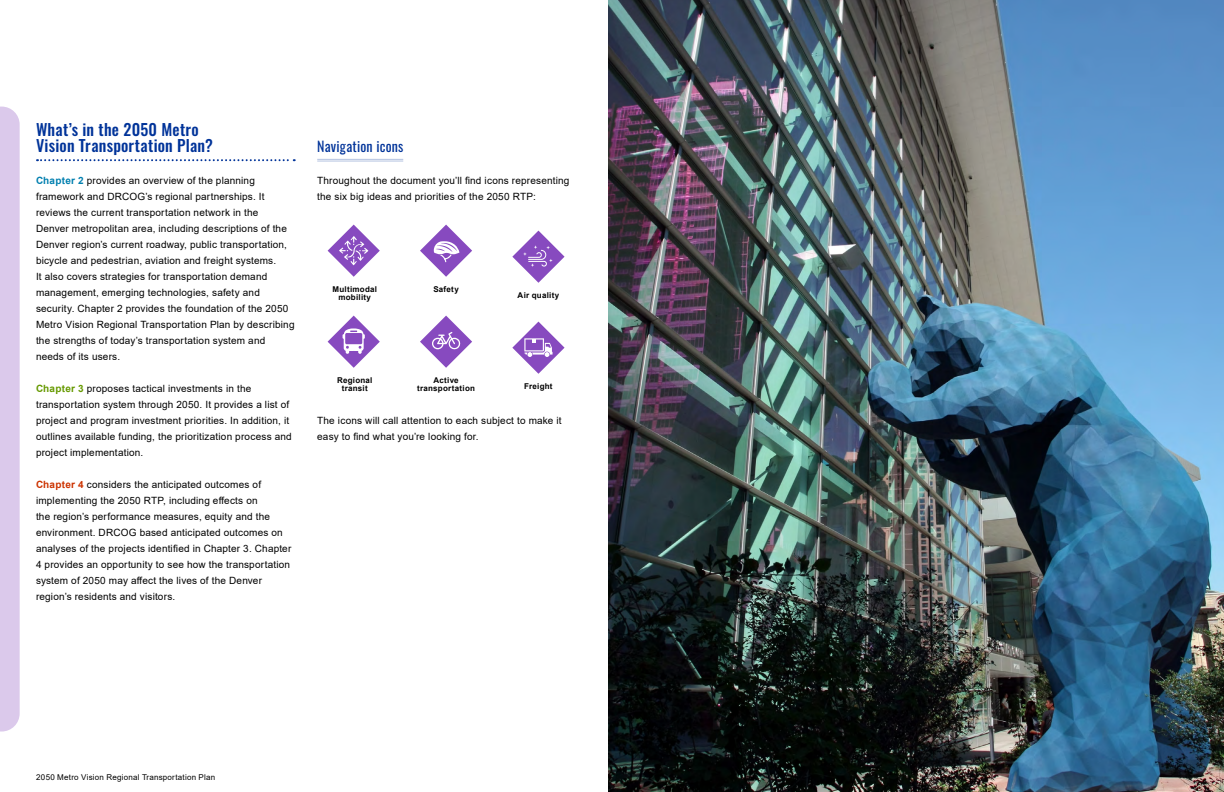
<style>
.page{position:relative;width:1224px;height:792px;background:#fff}
.page>*{position:absolute;margin:0;border:0;box-sizing:border-box;transform-origin:0 0}
.Heading_1{font:500 16px/16px "Oswald";letter-spacing:.015em;color:#039}
.Heading_2{font:14px "Oswald";letter-spacing:.015em;color:#039}
.Body_Text{font:10px/16px "Arial";letter-spacing:.02em;color:#000}
.Caption_Text_Center{font:700 8px/8px "Arial";letter-spacing:.03em;color:#000;text-align:center}
.t1{font:8px "Arial";letter-spacing:.03em;color:#000101}
.s1{font-weight:700;color:#007faf}
.s2{font-weight:700;color:#690}
.s3{font-weight:700;color:#c30}
</style>
<div class="page">
<div style="left:0;top:107px;width:20px;height:625px;background:#dbc9eb"></div>
<svg style="left:37px;top:159px;width:258px;height:2px"></svg>
<hr style="left:317px;top:159px;width:86px;height:1px;background:#b3c2e0">
<hr style="left:317px;top:161px;width:86px;height:1px;background:#b3c2e0">
<svg style="left:328px;top:225px;width:52px;height:52px"></svg>
<svg style="left:420px;top:225px;width:52px;height:52px"></svg>
<svg style="left:512px;top:231px;width:53px;height:52px"></svg>
<svg style="left:328px;top:316px;width:52px;height:52px"></svg>
<svg style="left:420px;top:316px;width:52px;height:52px"></svg>
<svg style="left:512px;top:322px;width:53px;height:52px"></svg>
<img style="left:608px;top:0;width:616px;height:792px">
<h1 class="Heading_1" style="left:36px;top:122px;width:178px">What’s in the 2050 Metro<br>Vision Transportation Plan?</h1>
<p class="Body_Text" style="left:36px;top:172px;width:260px"><span class="s1">Chapter 2</span> provides an overview of the planning framework and DRCOG’s regional partnerships. It reviews the current transportation network in the<br>Denver metropolitan area, including descriptions of the Denver region’s current roadway, public transportation, bicycle and pedestrian, aviation and freight systems.<br>It also covers strategies for transportation demand management, emerging technologies, safety and security. Chapter 2 provides the foundation of the 2050<br>Metro Vision Regional Transportation Plan by describing the strengths of today’s transportation system and needs of its users.</p>
<p class="Body_Text" style="left:36px;top:380px;width:257px"><span class="s2">Chapter 3</span> proposes tactical investments in the transportation system through 2050. It provides a list of project and program investment priorities. In addition, it outlines available funding, the prioritization process and project implementation.</p>
<p class="Body_Text" style="left:36px;top:476px;width:257px"><span class="s3">Chapter 4</span> considers the anticipated outcomes of implementing the 2050 RTP, including effects on<br>the region’s performance measures, equity and the environment. DRCOG based anticipated outcomes on analyses of the projects identified in Chapter 3. Chapter 4 provides an opportunity to see how the transportation system of 2050 may affect the lives of the Denver region’s residents and visitors.</p>
<h2 class="Heading_2" style="left:317px;top:134px;width:88px">Navigation icons</h2>
<p class="Body_Text" style="left:317px;top:172px;width:254px">Throughout the document you’ll find icons representing the six big ideas and priorities of the 2050 RTP:</p>
<p class="Caption_Text_Center" style="left:332px;top:285px;width:46px">Multimodal mobility</p>
<p class="Caption_Text_Center" style="left:433px;top:285px;width:27px">Safety</p>
<p class="Caption_Text_Center" style="left:518px;top:291px;width:43px">Air quality</p>
<p class="Caption_Text_Center" style="left:337px;top:376px;width:37px">Regional transit</p>
<p class="Caption_Text_Center" style="left:417px;top:376px;width:60px">Active transportation</p>
<p class="Caption_Text_Center" style="left:524px;top:382px;width:30px">Freight</p>
<p class="Body_Text" style="left:317px;top:412px;width:246px">The icons will call attention to each subject to make it easy to find what you’re looking for.</p>
<p class="t1" style="left:36px;top:771px;width:180px">2050 Metro Vision Regional Transportation Plan</p>
</div>
